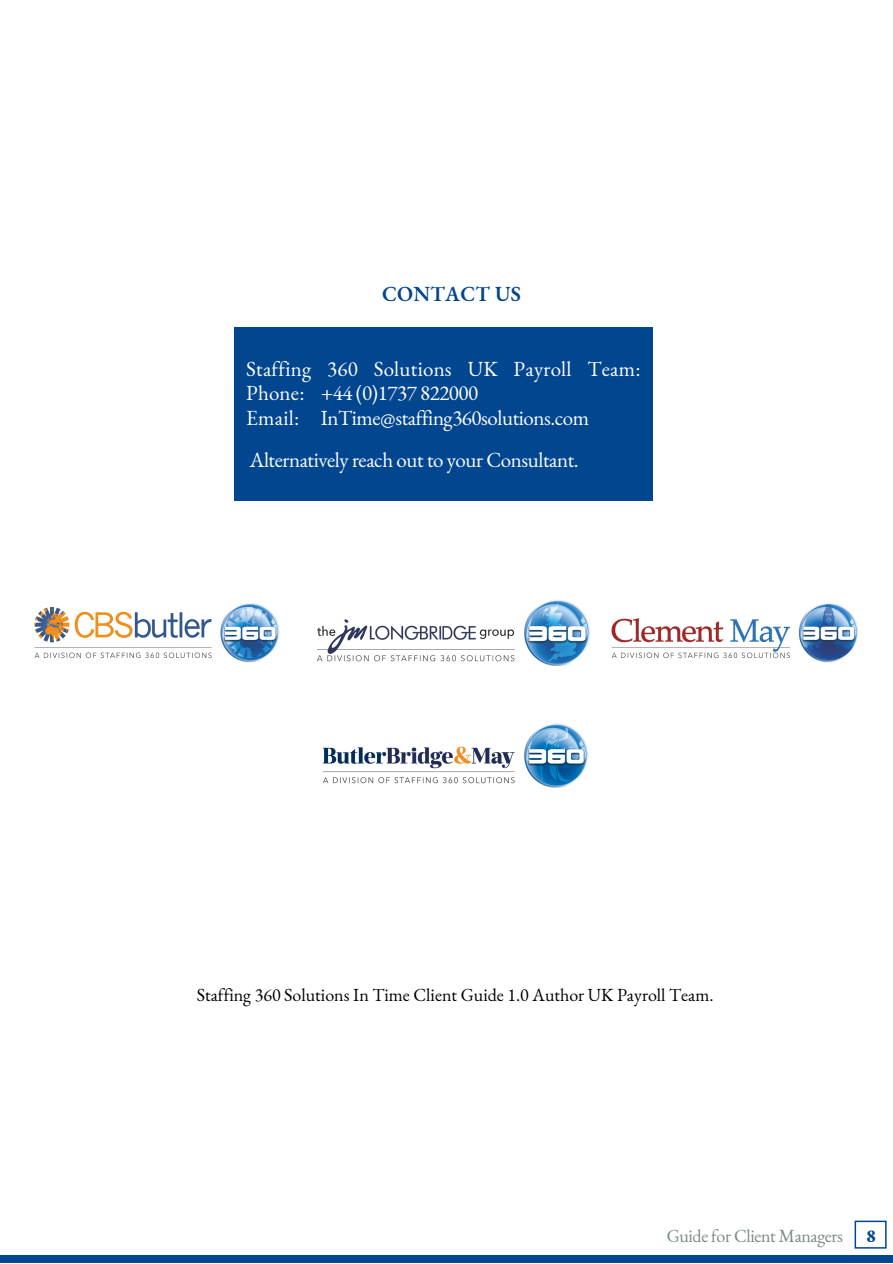
<style>
.page{position:relative;width:893px;height:1264px;background:#fff}
.page>*{position:absolute;margin:0;border:0;box-sizing:border-box;transform-origin:0 0}
.t1{font:21px/24.8px "EB Garamond";letter-spacing:-.02em;color:#fff}
.t2{font:21px/24.8px "EB Garamond";letter-spacing:.01em;color:#fff}
.t3{font:600 21px "EB Garamond";letter-spacing:.01em;color:#024690}
.t4{font:18px "EB Garamond";color:#000}
.t5{font:18px "EB Garamond";letter-spacing:-.02em;color:#798984}
.t6{font:800 18px "EB Garamond";color:#024690}
</style>
<div class="page">
<img style="left:34px;top:603px;width:246px;height:60px">
<img style="left:611px;top:603px;width:248px;height:60px">
<div style="left:0;top:1255px;width:892px;height:7px;background:#024690"></div>
<svg style="left:854px;top:1220px;width:32px;height:28px"></svg>
<img style="left:318px;top:599px;width:272px;height:67px">
<img style="left:323px;top:723px;width:266px;height:65px">
<div style="left:234px;top:326px;width:418px;height:174px;background:#024690"></div>
<p class="t3" style="left:382px;top:279px;width:140px">CONTACT US</p>
<p class="t2" style="left:246px;top:356px;width:396px">Staffing 360 Solutions UK Payroll Team:<br>Phone:<br>Email:</p>
<p class="t1" style="left:321px;top:380px;width:270px">+44 (0)1737 822000<br>InTime@staffing360solutions.com</p>
<p class="t1" style="left:250px;top:447px;width:330px">Alternatively reach out to your Consultant.</p>
<p class="t4" style="left:197px;top:982px;width:518px">Staffing 360 Solutions In Time Client Guide 1.0 Author UK Payroll Team.</p>
<p class="t5" style="left:666px;top:1223px;width:178px">Guide for Client Managers</p>
<p class="t6" style="left:866px;top:1223px;width:11px">8</p>
</div>
